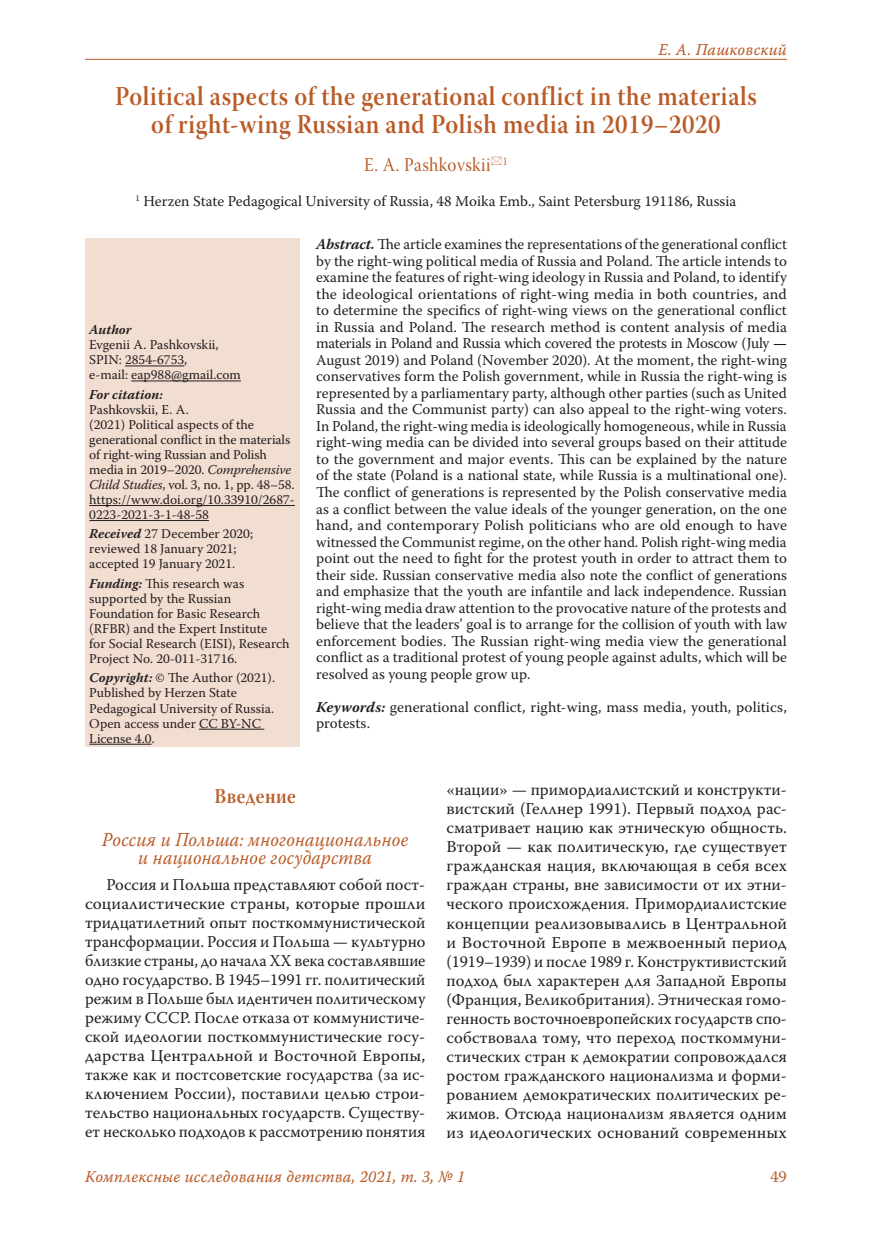
<style>
.page{position:relative;width:872px;height:1234px;background:#fff}
.page>*{position:absolute;margin:0;border:0;box-sizing:border-box;transform-origin:0 0}
.Заголовок_1{font:27px/28.5px "Warnock Pro Semibold Subh";letter-spacing:.025em;color:#b95b28;text-align:center;scale:.9 1}
.Заголовок_3{font:21px "Warnock Pro Semibold Subh";letter-spacing:.025em;color:#b95b28;scale:.9 1}
.Заголовок_4{font:italic 19.8px/18px "Warnock Pro";letter-spacing:.01em;color:#b95b28;text-align:center;scale:.91 1}
.Заголовок_2{font:19.5px "Warnock Pro Subh";letter-spacing:.025em;color:#b95b28;scale:.9 1}
.Body{font:16.5px/19px "Warnock Pro";color:#231f20;text-align:justify}
.t1{font:16.5px "Warnock Pro It Capt";letter-spacing:.01em;color:#b95b28;scale:.95 1}
.t2{font:16.5px "Warnock Pro";color:#b95b28}
.Annotation{font:15px/16.5px "Warnock Pro";letter-spacing:.005em;color:#231f20;text-align:justify}
.Affiliation{font:15px "Warnock Pro";color:#231f20}
.Affiliation_info{font:13.5px/15px "Warnock Pro";color:#231f20}
.s1{font-weight:700;font-style:italic}
.s2{font-style:italic}
.s3{font-weight:700}
</style>
<div class="page">
<hr style="left:85px;top:59px;width:702px;height:1px;background:#b95b28">
<div style="left:85px;top:238px;width:214px;height:508px;background:#f2ded0"></div>
<hr style="left:125px;top:365px;width:59px;height:1px;background:#231f20">
<hr style="left:131px;top:380px;width:110px;height:1px;background:#231f20">
<hr style="left:89px;top:505px;width:206px;height:1px;background:#231f20">
<hr style="left:89px;top:520px;width:120px;height:1px;background:#231f20">
<hr style="left:199px;top:728px;width:65px;height:1px;background:#231f20">
<hr style="left:89px;top:743px;width:63px;height:1px;background:#231f20">
<p class="t1" style="left:658px;top:39px;width:137px">Е. А. Пашковский</p>
<p class="Заголовок_1" style="left:115px;top:81px;width:714px">Political aspects of the generational conflict in the materials of right-wing Russian and Polish media in 2019–2020</p>
<p class="Заголовок_2" style="left:364px;top:154px;width:161px">E. A. Pashkovskii <sup>1</sup></p>
<p class="Affiliation" style="left:136px;top:191px;width:602px"><sup>1</sup> Herzen State Pedagogical University of Russia, 48 Moika Emb., Saint Petersburg 191186, Russia</p>
<p class="Affiliation_info" style="left:89px;top:322px;width:153px"><span class="s1">Author<br></span>Evgenii A. Pashkovskii,<br>SPIN: 2854-6753,<br>e-mail: eap988@gmail.com</p>
<p class="Affiliation_info" style="left:89px;top:386px;width:207px"><span class="s1">For citation:<br></span>Pashkovskii, E. A.<br>(2021) Political aspects of the generational conflict in the materials of right-wing Russian and Polish media in 2019–2020. <span class="s2">Comprehensive<br>Child Studies</span>, vol. 3, no. 1, pp. 48–58. https://www.doi.org/10.33910/2687-<br>0223-2021-3-1-48-58</p>
<p class="Affiliation_info" style="left:89px;top:526px;width:165px"><span class="s1">Received</span> 27 December 2020; reviewed 18 January 2021; accepted 19 January 2021.</p>
<p class="Affiliation_info" style="left:89px;top:575px;width:202px"><span class="s1">Funding:</span> This research was supported by the Russian<br>Foundation for Basic Research (RFBR) and the Expert Institute<br>for Social Research (EISI), Research<br>Project No. 20-011-31716.</p>
<p class="Affiliation_info" style="left:89px;top:670px;width:187px"><span class="s1">Copyright:</span> © The Author (2021).<br>Published by Herzen State<br>Pedagogical University of Russia.<br>Open access under CC BY-NC<br>License 4.0.</p>
<p class="Annotation" style="left:316px;top:236px;width:472px"><span class="s1">Abstract.</span> The article examines the representations of the generational conflict by the right-wing political media of Russia and Poland. The article intends to examine the features of right-wing ideology in Russia and Poland, to identify the ideological orientations of right-wing media in both countries, and to determine the specifics of right-wing views on the generational conflict in Russia and Poland. The research method is content analysis of media materials in Poland and Russia which covered the protests in Moscow (July <span class="s3">— </span>August 2019) and Poland (November 2020). At the moment, the right-wing conservatives form the Polish government, while in Russia the right-wing is represented by a parliamentary party, although other parties (such as United Russia and the Communist party) can also appeal to the right-wing voters.<br>In Poland, the right-wing media is ideologically homogeneous, while in Russia right-wing media can be divided into several groups based on their attitude to the government and major events. This can be explained by the nature of the state (Poland is a national state, while Russia is a multinational one).<br>The conflict of generations is represented by the Polish conservative media as a conflict between the value ideals of the younger generation, on the one hand, and contemporary Polish politicians who are old enough to have witnessed the Communist regime, on the other hand. Polish right-wing media point out the need to fight for the protest youth in order to attract them to their side. Russian conservative media also note the conflict of generations and emphasize that the youth are infantile and lack independence. Russian right-wing media draw attention to the provocative nature of the protests and believe that the leaders’ goal is to arrange for the collision of youth with law enforcement bodies. The Russian right-wing media view the generational conflict as a traditional protest of young people against adults, which will be resolved as young people grow up.</p>
<p class="Annotation" style="left:316px;top:698px;width:472px"><span class="s1">Keywords:</span> generational conflict, right-wing, mass media, youth, politics, protests.</p>
<p class="Заголовок_3" style="left:214px;top:783px;width:92px">Введение</p>
<p class="Заголовок_4" style="left:102px;top:830px;width:338px">Россия и Польша: многонациональное и национальное государства</p>
<p class="Body" style="left:85px;top:874px;width:342px;text-indent:21px">Россия и Польша представляют собой пост&shy;социалистические страны, которые прошли тридцатилетний опыт посткоммунистической трансформации. Россия и Польша — культурно близкие страны, до начала XX века составлявшие одно государство. В 1945–1991 гг. политический режим в Польше был идентичен политическому режиму СССР. После отказа от коммунистиче&shy;ской идеологии посткоммунистические госу&shy;дарства Центральной и Восточной Европы, также как и постсоветские государства (за ис&shy;ключением России), поставили целью строи&shy;тельство национальных государств. Существу&shy;ет несколько подходов к рассмотрению понятия</p>
<p class="Body" style="left:446px;top:779px;width:342px">«нации» — примордиалистский и конструкти&shy;вистский (Геллнер 1991). Первый подход рас&shy;сматривает нацию как этническую общность.<br>Второй — как политическую, где существует гражданская нация, включающая в себя всех граждан страны, вне зависимости от их этни&shy;ческого происхождения. Примордиалистские концепции реализовывались в Центральной и Восточной Европе в межвоенный период (1919–1939) и после 1989 г. Конструктивистский подход был характерен для Западной Европы (Франция, Великобритания). Этническая гомо&shy;генность восточноевропейских государств спо&shy;собствовала тому, что переход посткоммуни&shy;стических стран к демократии сопровождался ростом гражданского национализма и форми&shy;рованием демократических политических ре&shy;жимов. Отсюда национализм является одним из идеологических оснований современных</p>
<p class="t1" style="left:85px;top:1166px;width:401px">Комплексные исследования детства, 2021, т. 3, № 1</p>
<p class="t2" style="left:770px;top:1166px;width:18px">49</p>
</div>
